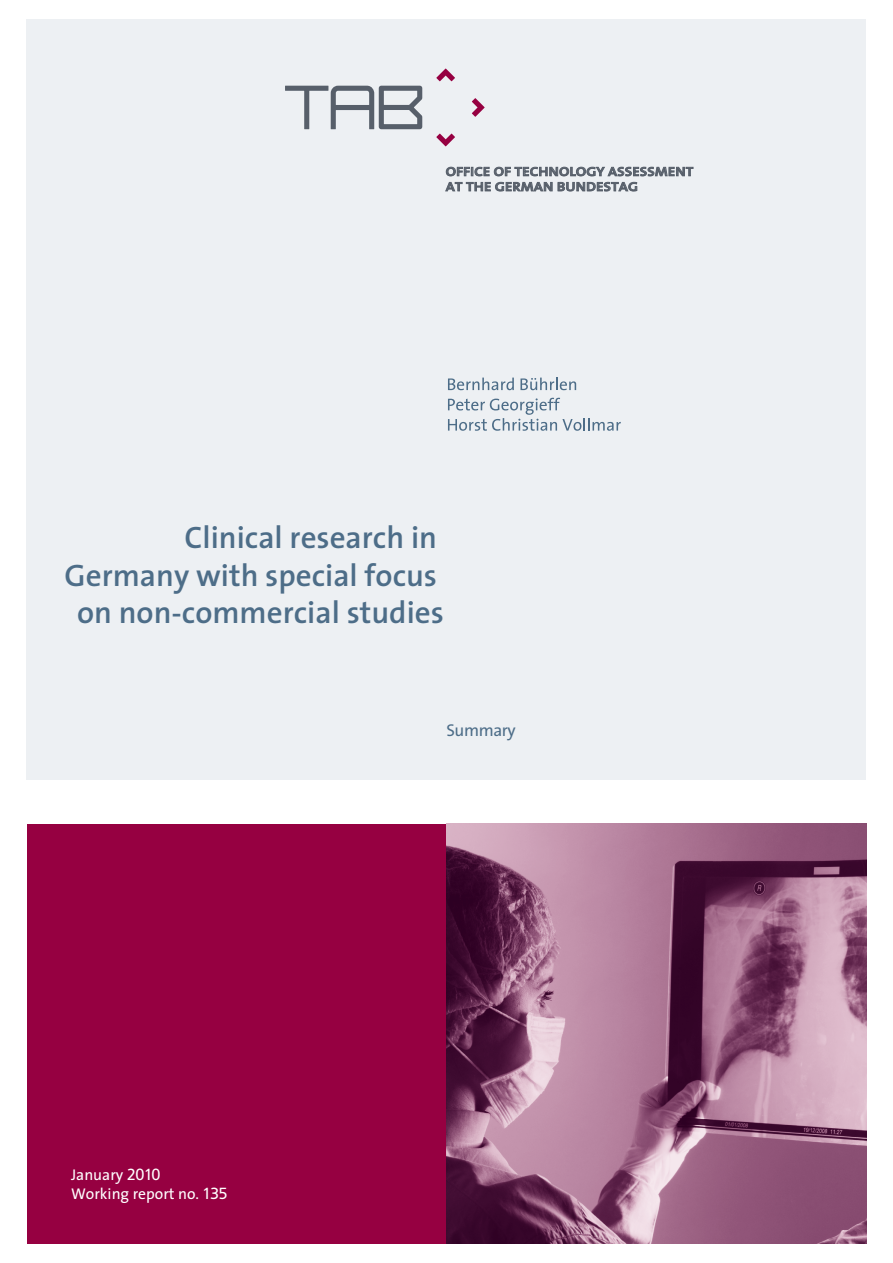
<style>
.page{position:relative;width:893px;height:1263px;background:#fff}
.page>*{position:absolute;margin:0;border:0;box-sizing:border-box;transform-origin:0 0}
.t1{font:600 31.2px/37.3px "The Sans";color:#4d6d88;text-align:right}
.t2{font:17.1px "The Sans Plain";letter-spacing:-.025em;color:#4d6d88}
.t3{font:15.6px/18.8px "The Sans Plain";color:#fff}
.t4{font:600 12.6px/15.1px "The Sans";letter-spacing:.015em;color:#575f6a;scale:1.15 1}
</style>
<div class="page">
<div style="left:27px;top:20px;width:839px;height:760px;background:#edf0f3"></div>
<svg style="left:448px;top:378px;width:66px;height:12px"></svg>
<svg style="left:520px;top:378px;width:56px;height:12px"></svg>
<svg style="left:448px;top:398px;width:173px;height:33px"></svg>
<div style="left:27px;top:824px;width:422px;height:419px;background:#960041"></div>
<img style="left:446px;top:824px;width:420px;height:419px">
<svg style="left:285px;top:86px;width:137px;height:43px"></svg>
<svg style="left:446px;top:167px;width:247px;height:9px"></svg>
<svg style="left:446px;top:182px;width:106px;height:9px"></svg>
<svg style="left:558px;top:182px;width:79px;height:9px"></svg>
<svg style="left:472px;top:98px;width:13px;height:19px"></svg>
<svg style="left:436px;top:69px;width:19px;height:12px"></svg>
<svg style="left:436px;top:134px;width:19px;height:12px"></svg>
<p class="t4" style="left:446px;top:164px;width:217px">OFFICE OF TECHNOLOGY ASSESSMENT<br>AT THE GERMAN BUNDESTAG</p>
<p class="t1" style="left:65px;top:518px;width:381px">Clinical research in<br>Germany with special focus on non-commercial studies</p>
<p class="t3" style="left:71px;top:1165px;width:158px">January 2010<br>Working report no. 135</p>
<p class="t2" style="left:446px;top:716px;width:71px">Summary</p>
</div>
